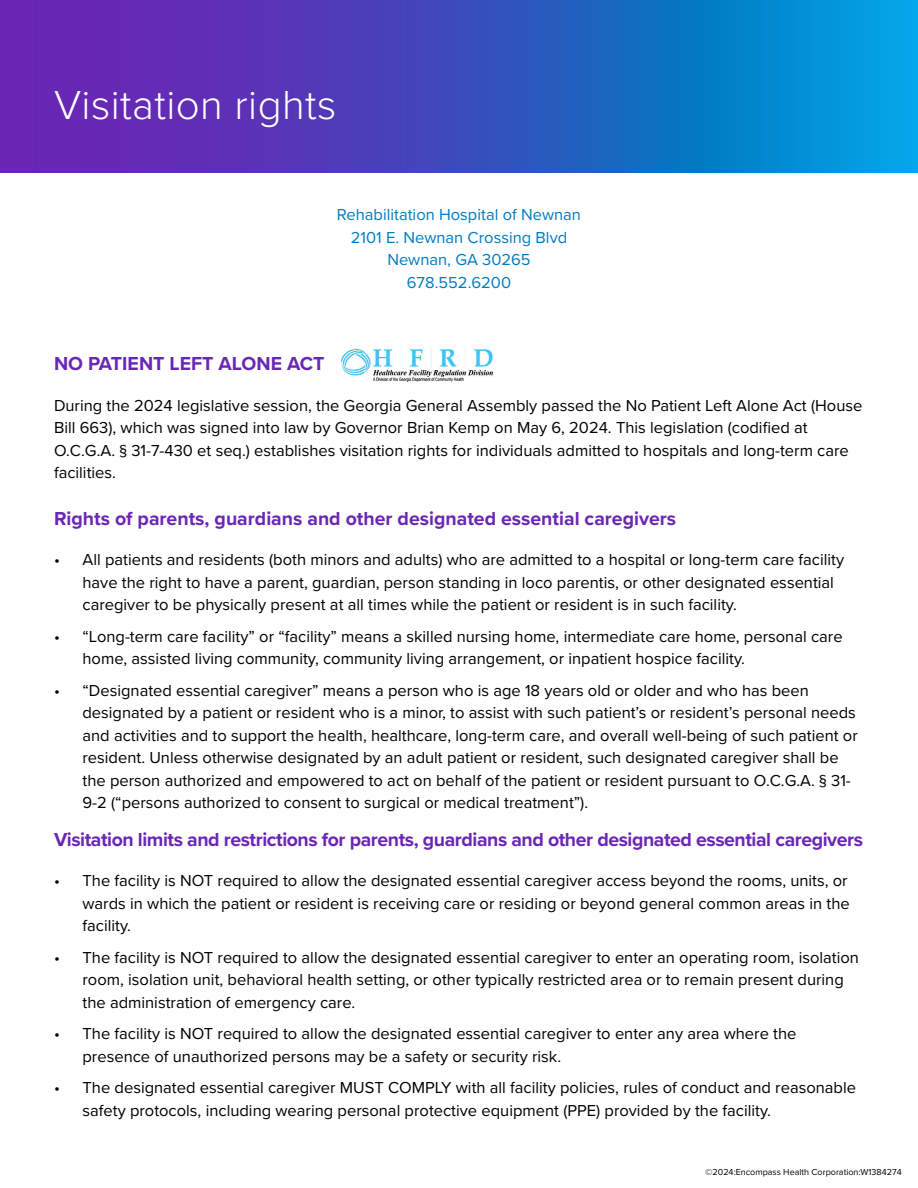
<style>
.page{position:relative;width:918px;height:1188px;background:#fff}
.page>*{position:absolute;margin:0;border:0;box-sizing:border-box;transform-origin:0 0}
.Header_-_EH{font:300 42px "Proxima Nova";letter-spacing:.01em;color:#fff}
.H2_-_EH{font:700 19.5px "Proxima Nova";letter-spacing:-.02em;color:#6a26b5}
.H2_-_EH-2{font:700 19.5px "Proxima Nova";color:#6a26b5}
.Lv1_Bullet_List_-_EH{font:16.5px/22.5px "Proxima Nova";color:#000}
.Body_-_EH{font:16.5px/22.5px "Proxima Nova";color:#000}
.Hospital_info_-_EH{font:16.5px/22.5px "Proxima Nova";color:#007bc2;text-align:center}
.t1{font:9px "Proxima Nova";color:#000}
</style>
<div class="page">
<svg style="left:0;top:0;width:918px;height:173px;background:#3555c0"></svg>
<img style="left:341px;top:347px;width:152px;height:34px">
<h1 class="Header_-_EH" style="left:54px;top:74px;width:284px">Visitation rights</h1>
<p class="Hospital_info_-_EH" style="left:337px;top:203px;width:246px">Rehabilitation Hospital of Newnan<br>2101 E. Newnan Crossing Blvd<br>Newnan, GA 30265<br>678.552.6200</p>
<h2 class="H2_-_EH-2" style="left:54px;top:349px;width:272px">NO PATIENT LEFT ALONE ACT</h2>
<h2 class="Body_-_EH" style="left:54px;top:393px;width:810px">During the 2024 legislative session, the Georgia General Assembly passed the No Patient Left Alone Act (House Bill 663), which was signed into law by Governor Brian Kemp on May 6, 2024. This legislation (codified at O.C.G.A. § 31-7-430 et seq.) establishes visitation rights for individuals admitted to hospitals and long-term care facilities.</h2>
<h2 class="H2_-_EH-2" style="left:54px;top:503px;width:624px">Rights of parents, guardians and other designated essential caregivers</h2>
<p class="Lv1_Bullet_List_-_EH" style="left:82px;top:548px;width:763px;text-indent:-28px">• All patients and residents (both minors and adults) who are admitted to a hospital or long-term care facility have the right to have a parent, guardian, person standing in loco parentis, or other designated essential caregiver to be physically present at all times while the patient or resident is in such facility.</p>
<p class="Lv1_Bullet_List_-_EH" style="left:82px;top:624px;width:762px;text-indent:-28px">• “Long-term care facility” or “facility” means a skilled nursing home, intermediate care home, personal care home, assisted living community, community living arrangement, or inpatient hospice facility.</p>
<p class="Lv1_Bullet_List_-_EH" style="left:82px;top:678px;width:777px;text-indent:-28px">• “Designated essential caregiver” means a person who is age 18 years old or older and who has been designated by a patient or resident who is a minor, to assist with such patient’s or resident’s personal needs and activities and to support the health, healthcare, long-term care, and overall well-being of such patient or resident. Unless otherwise designated by an adult patient or resident, such designated caregiver shall be the person authorized and empowered to act on behalf of the patient or resident pursuant to O.C.G.A. § 31- 9-2 (“persons authorized to consent to surgical or medical treatment”).</p>
<h2 class="H2_-_EH" style="left:54px;top:824px;width:811px">Visitation limits and restrictions for parents, guardians and other designated essential caregivers</h2>
<p class="Lv1_Bullet_List_-_EH" style="left:82px;top:869px;width:769px;text-indent:-28px">• The facility is NOT required to allow the designated essential caregiver access beyond the rooms, units, or wards in which the patient or resident is receiving care or residing or beyond general common areas in the facility.</p>
<p class="Lv1_Bullet_List_-_EH" style="left:82px;top:945px;width:778px;text-indent:-28px">• The facility is NOT required to allow the designated essential caregiver to enter an operating room, isolation room, isolation unit, behavioral health setting, or other typically restricted area or to remain present during the administration of emergency care.</p>
<p class="Lv1_Bullet_List_-_EH" style="left:82px;top:1022px;width:715px;text-indent:-28px">• The facility is NOT required to allow the designated essential caregiver to enter any area where the presence of unauthorized persons may be a safety or security risk.</p>
<p class="Lv1_Bullet_List_-_EH" style="left:82px;top:1076px;width:775px;text-indent:-28px">• The designated essential caregiver MUST COMPLY with all facility policies, rules of conduct and reasonable safety protocols, including wearing personal protective equipment (PPE) provided by the facility.</p>
<p class="t1" style="left:706px;top:1166px;width:198px">©2024:Encompass Health Corporation:W1384274</p>
</div>
